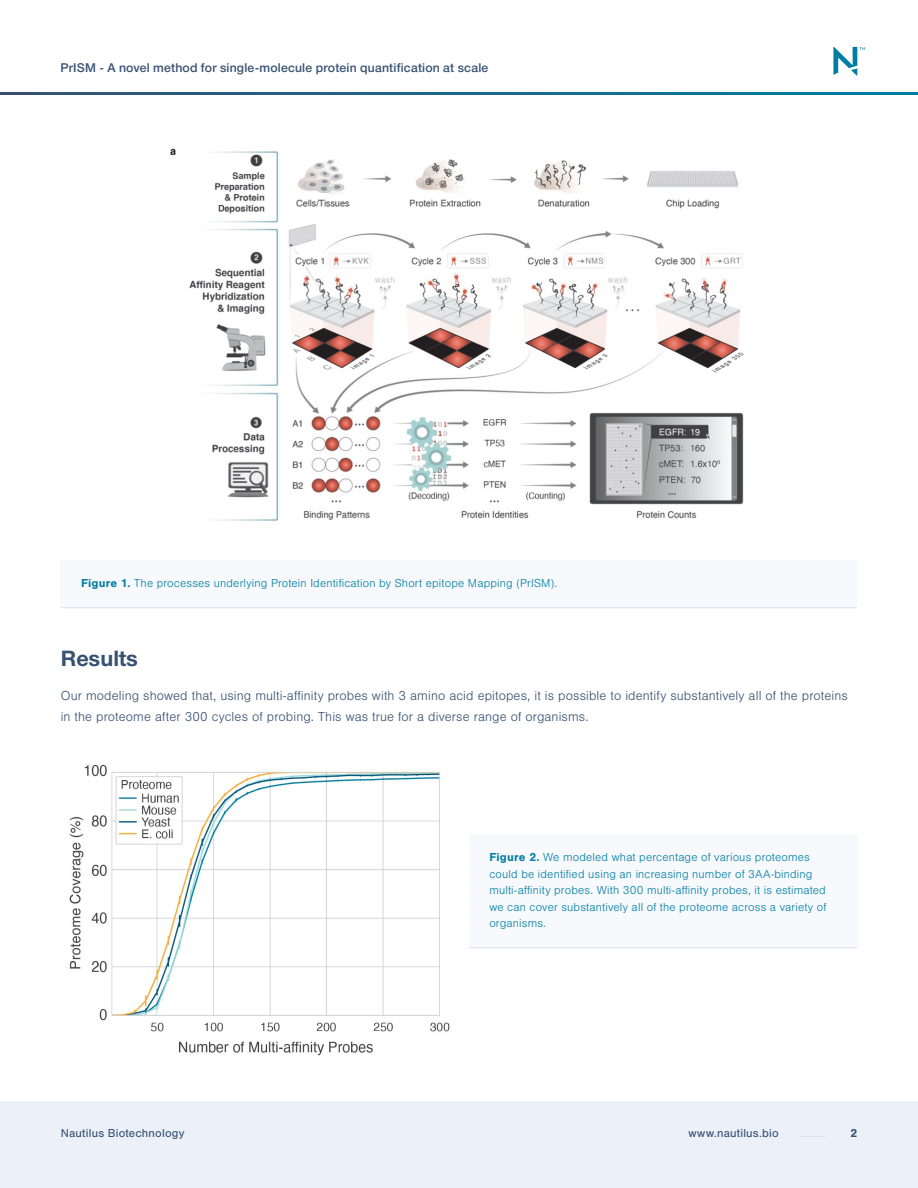
<style>
.page{position:relative;width:918px;height:1188px;background:#fff}
.page>*{position:absolute;margin:0;border:0;box-sizing:border-box;transform-origin:0 0}
.t1{font:700 21px "Nimbus Sans DV";color:#375172}
.t2{font:300 13.5px/21px "Nimbus San";letter-spacing:.01em;color:#375172}
.t3{font:300 12px/16.5px "Nimbus San";letter-spacing:.015em;color:#007ea5}
.t4{font:500 12px "Nimbus Sans DV";letter-spacing:.015em;color:#375172}
.t5{font:12px "Nimbus San";letter-spacing:.015em;color:#375172}
.t6{font:700 12px "Nimbus San";color:#375172}
.s1{font-weight:700}
</style>
<div class="page">
<div style="left:0;top:1102px;width:918px;height:86px;background:#ebf0f9"></div>
<svg style="left:0;top:92px;width:918px;height:2px;background:#1b678b"></svg>
<svg style="left:799px;top:1136px;width:27px;height:1px"></svg>
<svg style="left:833px;top:47px;width:32px;height:29px"></svg>
<div style="left:61px;top:560px;width:796px;height:47px;background:#f7f9fc"></div>
<hr style="left:61px;top:607px;width:796px;height:1px;background:#d6e2f2">
<img style="left:170px;top:148px;width:574px;height:373px">
<img style="left:69px;top:764px;width:381px;height:292px">
<div style="left:469px;top:834px;width:388px;height:113px;background:#f7f9fc"></div>
<hr style="left:469px;top:947px;width:388px;height:1px;background:#d6e2f2">
<p class="t4" style="left:60px;top:58px;width:429px">PrISM - A novel method for single-molecule protein quantification at scale</p>
<p class="t3" style="left:81px;top:575px;width:478px"><span class="s1">Figure 1.</span> The processes underlying Protein Identification by Short epitope Mapping (PrISM).</p>
<h1 class="t1" style="left:61px;top:641px;width:79px">Results</h1>
<p class="t2" style="left:61px;top:686px;width:789px">Our modeling showed that, using multi-affinity probes with 3 amino acid epitopes, it is possible to identify substantively all of the proteins in the proteome after 300 cycles of probing. This was true for a diverse range of organisms.</p>
<p class="t3" style="left:489px;top:849px;width:339px"><span class="s1">Figure 2.</span> We modeled what percentage of various proteomes could be identified using an increasing number of 3AA-binding multi-affinity probes. With 300 multi-affinity probes, it is estimated we can cover substantively all of the proteome across a variety of organisms.</p>
<p class="t5" style="left:61px;top:1126px;width:125px">Nautilus Biotechnology</p>
<p class="t5" style="left:689px;top:1126px;width:92px">www.nautilus.bio</p>
<p class="t6" style="left:851px;top:1126px;width:8px">2</p>
</div>
